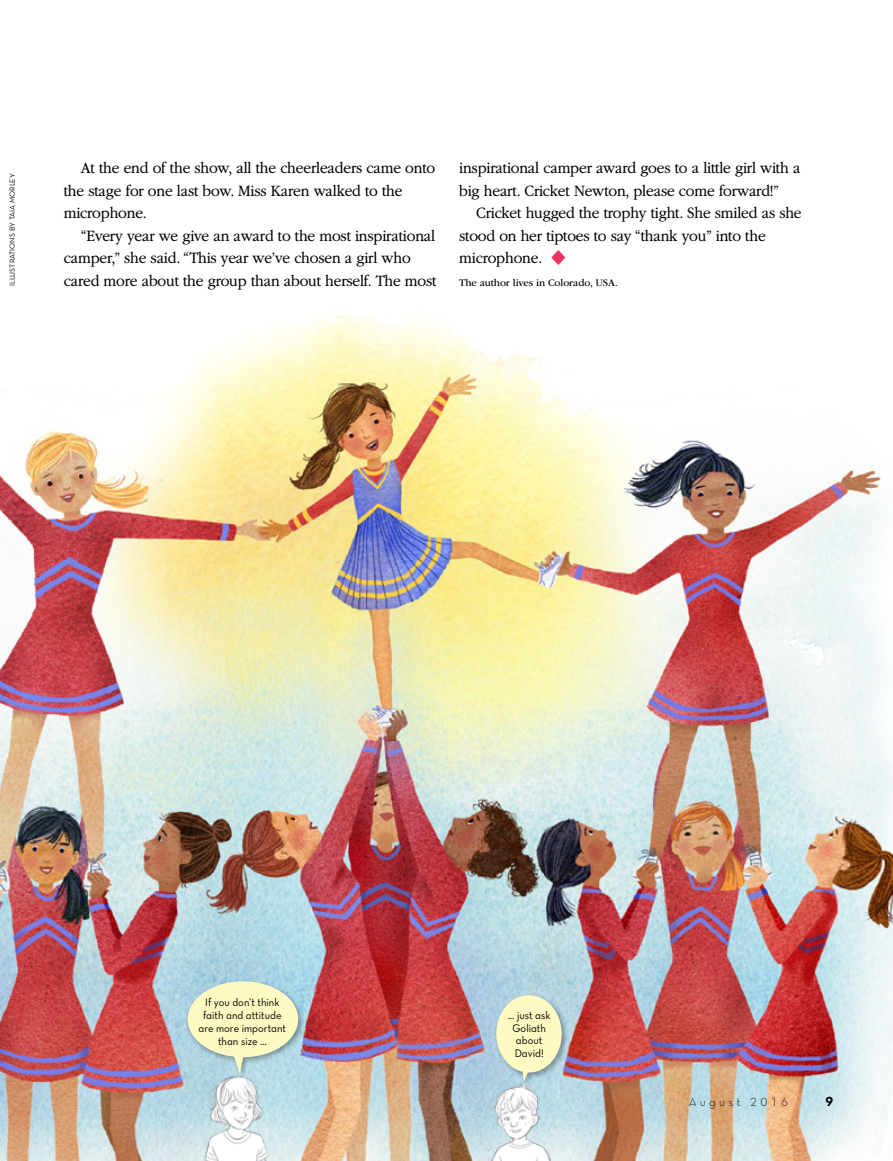
<style>
.page{position:relative;width:893px;height:1161px;background:#fff}
.page>*{position:absolute;margin:0;border:0;box-sizing:border-box;transform-origin:0 0}
.ARTCL_para_regular{font:300 16.5px/22.5px "Garamondlds Lat Plus";letter-spacing:-.015em;color:#000;scale:.95 1}
.Folio_R{font:13.5px "Neutralds Lat Bold Alt";color:#000}
.Folio_R-2{font:12px "Neutralds Lat Light Alt";letter-spacing:.28em;color:#000}
.Matt-Mandy_margin_te{font:11.25px/12.8px "Neutralds Lat Book Alt";color:#000;text-align:center;scale:.95 1}
.POP_para{font:10.5px "Garamondlds Lat";letter-spacing:-.01em;color:#000}
.t1{font:7.5px "Neutralds Lat Book Alt";color:#000}
.s1{font-family:"Ding P Ilds Dpi";font-weight:400;color:#ea3461}
</style>
<div class="page">
<img style="left:0;top:313px;width:893px;height:848px">
<div style="left:184px;top:978px;width:122px;height:102px;background:#000;opacity:.35"></div>
<div style="left:188px;top:981px;width:110px;height:76px;background:#fff9c2;border-radius:50%"></div>
<svg style="left:233px;top:1056px;width:11px;height:18px"></svg>
<div style="left:493px;top:992px;width:77px;height:96px;background:#000;opacity:.35"></div>
<div style="left:496px;top:995px;width:66px;height:77px;background:#fff9c2;border-radius:50%"></div>
<svg style="left:522px;top:1071px;width:11px;height:3px"></svg>
<img style="left:199px;top:1074px;width:72px;height:87px">
<img style="left:489px;top:1074px;width:63px;height:87px">
<p class="t1" style="left:7px;top:286px;width:114px;rotate:-90deg">ILLUSTRATIONS BY TAIA MORLEY</p>
<p class="ARTCL_para_regular" style="left:64px;top:157px;width:393px;text-indent:17px">At the end of the show, all the cheerleaders came onto the stage for one last bow. Miss Karen walked to the microphone.</p>
<p class="ARTCL_para_regular" style="left:64px;top:224px;width:394px;text-indent:17px">“Every year we give an award to the most inspirational camper,” she said. “This year we’ve chosen a girl who cared more about the group than about herself. The most</p>
<p class="ARTCL_para_regular" style="left:459px;top:157px;width:361px">inspirational camper award goes to a little girl with a big heart. Cricket Newton, please come forward!”</p>
<p class="ARTCL_para_regular" style="left:459px;top:202px;width:362px;text-indent:17px">Cricket hugged the trophy tight. She smiled as she stood on her tiptoes to say “thank you” into the microphone. <span class="s1">◆</span></p>
<p class="POP_para" style="left:459px;top:275px;width:160px">The author lives in Colorado, USA.</p>
<p class="Matt-Mandy_margin_te" style="left:199px;top:996px;width:94px">If you don’t think faith and attitude are more important than size …</p>
<p class="Matt-Mandy_margin_te" style="left:508px;top:1008px;width:46px">… just ask<br>Goliath about<br>David!</p>
<p class="Folio_R-2" style="left:689px;top:1093px;width:101px">August 2016</p>
<p class="Folio_R" style="left:826px;top:1090px;width:9px">9</p>
</div>
